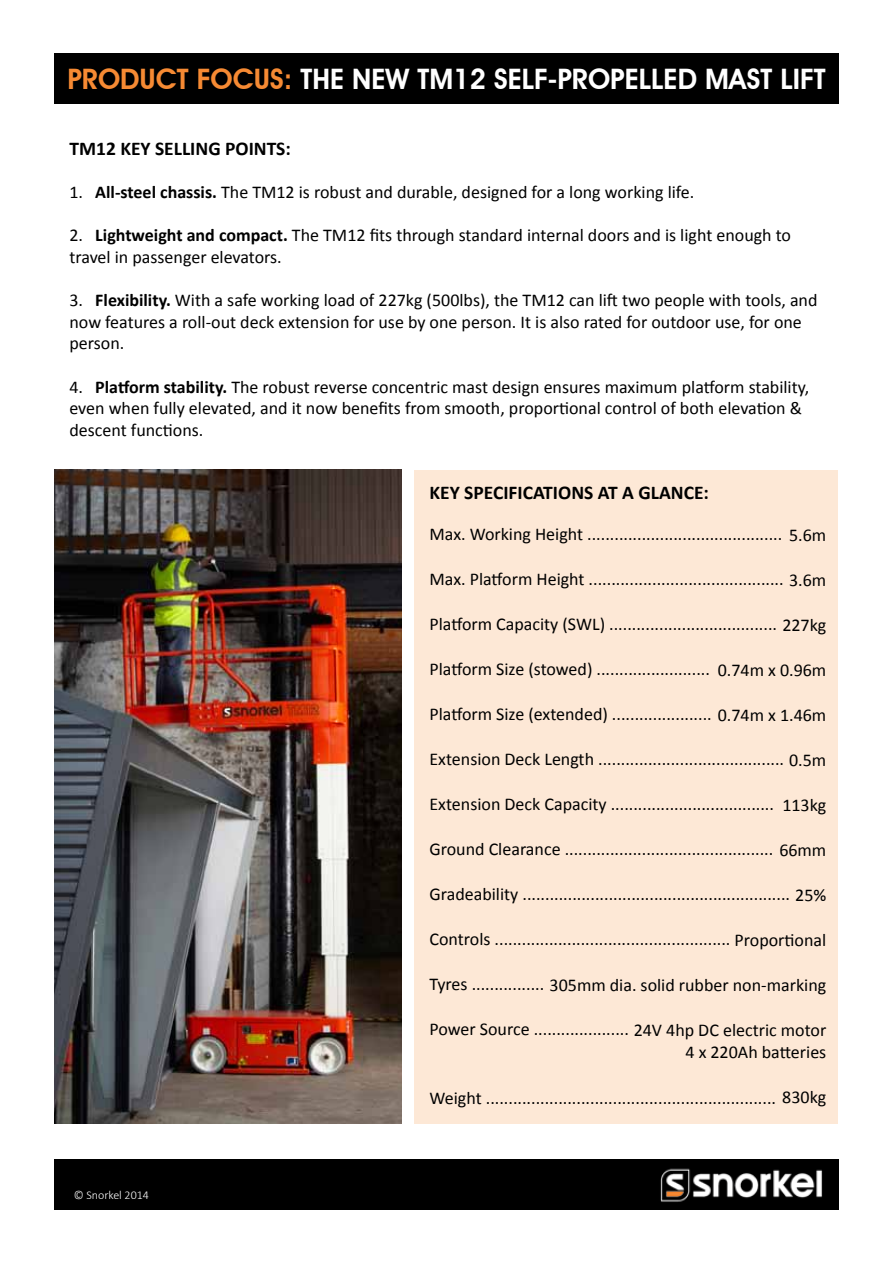
<style>
.page{position:relative;width:893px;height:1263px;background:#fff}
.page>*{position:absolute;margin:0;border:0;box-sizing:border-box;transform-origin:0 0}
.t1{font:600 28.2px "Avant Garde IT Cby BT";color:#fff}
.t2{font:700 19.5px "Calibri";color:#000}
.t3{font:18px/21.6px "Calibri";color:#000}
.t4{font:300 12px "Calibri";color:#fff}
.s1{color:#f68a33}
.s2{font-weight:700}
</style>
<div class="page">
<div style="left:55px;top:54px;width:784px;height:50px;background:#000"></div>
<div style="left:55px;top:1159px;width:784px;height:51px;background:#000"></div>
<div style="left:415px;top:470px;width:423px;height:654px;background:#fde8d6"></div>
<img style="left:54px;top:470px;width:347px;height:654px">
<img style="left:660px;top:1168px;width:163px;height:34px">
<h1 class="t1" style="left:67px;top:62px;width:759px"><span class="s1">PRODUCT FOCUS:</span> THE NEW TM12 SELF-PROPELLED MAST LIFT</h1>
<p class="t2" style="left:69px;top:136px;width:223px">TM12 KEY SELLING POINTS:</p>
<p class="t3" style="left:69px;top:181px;width:626px">1. <span class="s2">All-steel chassis.</span> The TM12 is robust and durable, designed for a long working life.</p>
<p class="t3" style="left:69px;top:225px;width:723px">2. <span class="s2">Lightweight and compact.</span> The TM12 fits through standard internal doors and is light enough to travel in passenger elevators.</p>
<p class="t3" style="left:69px;top:289px;width:750px">3. <span class="s2">Flexibility.</span> With a safe working load of 227kg (500lbs), the TM12 can lift two people with tools, and now features a roll-out deck extension for use by one person. It is also rated for outdoor use, for one person.</p>
<p class="t3" style="left:69px;top:376px;width:741px">4. <span class="s2">Platform stability.</span> The robust reverse concentric mast design ensures maximum platform stability, even when fully elevated, and it now benefits from smooth, proportional control of both elevation &amp; descent functions.</p>
<p class="t2" style="left:429px;top:480px;width:281px">KEY SPECIFICATIONS AT A GLANCE:</p>
<p class="t3" style="left:429px;top:523px;width:398px">Max. Working Height ........................................... 5.6m</p>
<p class="t3" style="left:429px;top:568px;width:398px">Max. Platform Height ........................................... 3.6m</p>
<p class="t3" style="left:429px;top:613px;width:398px">Platform Capacity (SWL) ..................................... 227kg</p>
<p class="t3" style="left:429px;top:658px;width:398px">Platform Size (stowed) ......................... 0.74m x 0.96m</p>
<p class="t3" style="left:429px;top:703px;width:398px">Platform Size (extended) ...................... 0.74m x 1.46m</p>
<p class="t3" style="left:429px;top:748px;width:398px">Extension Deck Length ......................................... 0.5m</p>
<p class="t3" style="left:429px;top:793px;width:346px">Extension Deck Capacity ....................................</p>
<p class="t3" style="left:429px;top:838px;width:398px">Ground Clearance .............................................. 66mm</p>
<p class="t3" style="left:429px;top:883px;width:398px">Gradeability ........................................................... 25%</p>
<p class="t3" style="left:429px;top:928px;width:398px">Controls .................................................... Proportional</p>
<p class="t3" style="left:429px;top:974px;width:398px">Tyres ................ 305mm dia. solid rubber non-marking</p>
<p class="t3" style="left:429px;top:1018px;width:398px">Power Source ..................... 24V 4hp DC electric motor</p>
<p class="t3" style="left:782px;top:794px;width:46px">113kg</p>
<p class="t3" style="left:685px;top:1042px;width:142px">4 x 220Ah batteries</p>
<p class="t4" style="left:74px;top:1187px;width:77px">© Snorkel 2014</p>
<p class="t3" style="left:429px;top:1087px;width:398px">Weight ................................................................ 830kg</p>
</div>
